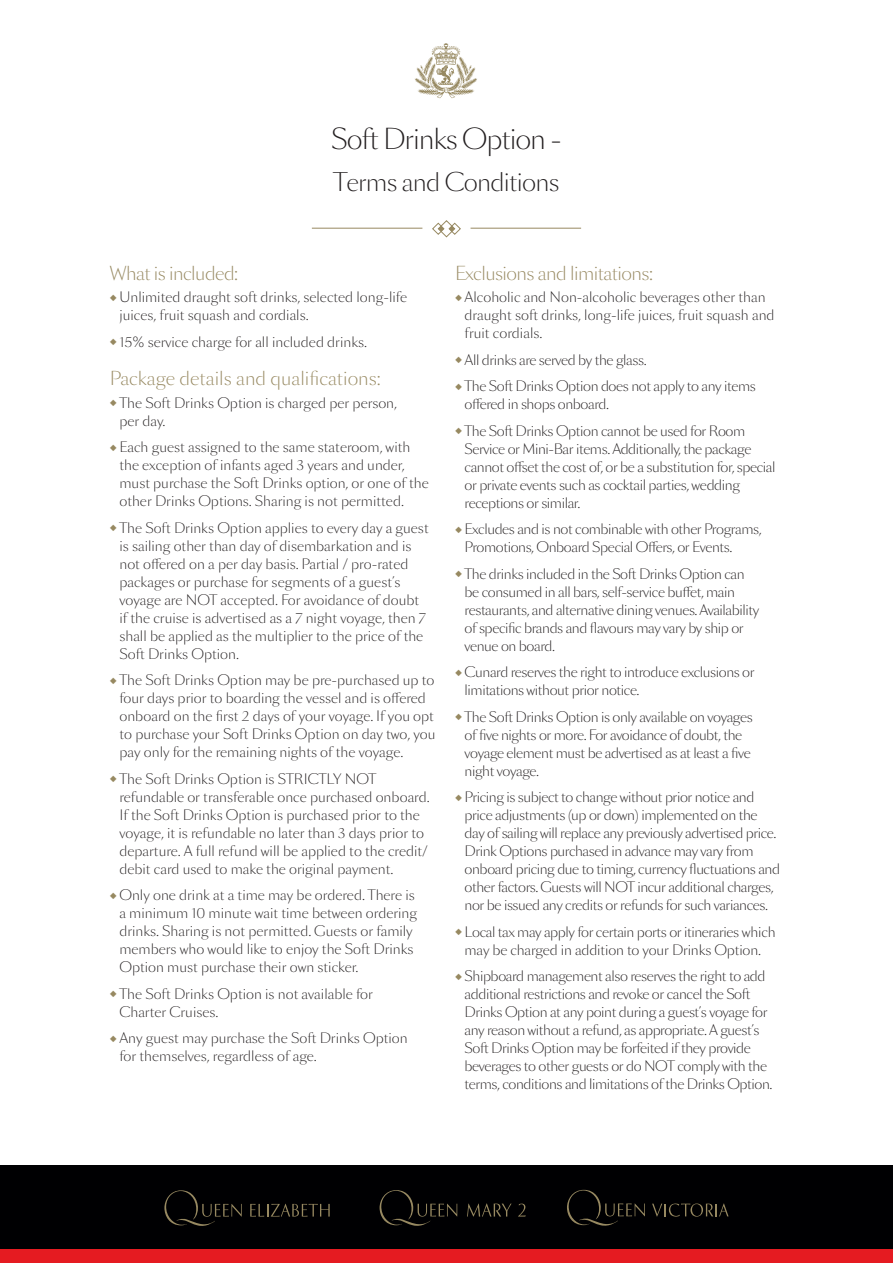
<style>
.page{position:relative;width:893px;height:1263px;background:#fff}
.page>*{position:absolute;margin:0;border:0;box-sizing:border-box;transform-origin:0 0}
.t1{font:300 27px "Sang Bleu Sans";letter-spacing:-.04em;color:#231f20}
.t2{font:300 24px "Sang Bleu Sans";letter-spacing:-.03em;color:#231f20}
.t3{font:300 18px "Sang Bleu Sans";letter-spacing:-.03em;color:#978961}
.t4{font:300 18px "Sang Bleu Sans";color:#978961}
.t5{font:300 13.5px/18px "Sang Bleu Sans";letter-spacing:-.02em;color:#231f20}
.t6{font:300 13.5px/18px "Sang Bleu Sans";color:#231f20}
.s1{color:#978961}
</style>
<div class="page">
<hr style="left:312px;top:228px;width:110px;height:1px;background:#978961">
<hr style="left:471px;top:228px;width:110px;height:1px;background:#978961">
<svg style="left:432px;top:220px;width:29px;height:17px"></svg>
<svg style="left:415px;top:43px;width:62px;height:55px"></svg>
<div style="left:0;top:1248px;width:893px;height:15px;background:#e51b21"></div>
<div style="left:0;top:1165px;width:893px;height:83px;background:#000002"></div>
<svg style="left:467px;top:1203px;width:45px;height:13px"></svg>
<svg style="left:518px;top:1203px;width:8px;height:13px"></svg>
<svg style="left:380px;top:1190px;width:77px;height:36px"></svg>
<svg style="left:164px;top:1190px;width:78px;height:36px"></svg>
<svg style="left:250px;top:1204px;width:80px;height:12px"></svg>
<svg style="left:567px;top:1190px;width:78px;height:36px"></svg>
<svg style="left:652px;top:1203px;width:77px;height:13px"></svg>
<h1 class="t1" style="left:331px;top:122px;width:232px">Soft Drinks Option -</h1>
<h2 class="t2" style="left:333px;top:167px;width:228px">Terms and Conditions</h2>
<h3 class="t3" style="left:110px;top:262px;width:129px">What is included:</h3>
<p class="t6" style="left:119px;top:289px;width:289px;text-indent:-10px"><span class="s1">◆</span> Unlimited draught soft drinks, selected long-life juices, fruit squash and cordials.</p>
<p class="t6" style="left:110px;top:333px;width:258px"><span class="s1">◆</span> 15% service charge for all included drinks.</p>
<h3 class="t4" style="left:110px;top:367px;width:272px">Package details and qualifications:</h3>
<p class="t6" style="left:119px;top:394px;width:279px;text-indent:-10px"><span class="s1">◆</span> The Soft Drinks Option is charged per person, per day.</p>
<p class="t6" style="left:119px;top:438px;width:311px;text-indent:-10px"><span class="s1">◆</span> Each guest assigned to the same stateroom, with the exception of infants aged 3 years and under, must purchase the Soft Drinks option, or one of the other Drinks Options. Sharing is not permitted.</p>
<p class="t6" style="left:119px;top:519px;width:311px;text-indent:-10px"><span class="s1">◆</span> The Soft Drinks Option applies to every day a guest is sailing other than day of disembarkation and is not offered on a per day basis. Partial / pro-rated packages or purchase for segments of a guest’s voyage are NOT accepted. For avoidance of doubt if the cruise is advertised as a 7 night voyage, then 7 shall be applied as the multiplier to the price of the Soft Drinks Option.</p>
<p class="t6" style="left:119px;top:671px;width:318px;text-indent:-10px"><span class="s1">◆</span> The Soft Drinks Option may be pre-purchased up to four days prior to boarding the vessel and is offered onboard on the first 2 days of your voyage. If you opt to purchase your Soft Drinks Option on day two, you pay only for the remaining nights of the voyage.</p>
<p class="t6" style="left:119px;top:770px;width:311px;text-indent:-10px"><span class="s1">◆</span> The Soft Drinks Option is STRICTLY NOT refundable or transferable once purchased onboard.<br>If the Soft Drinks Option is purchased prior to the voyage, it is refundable no later than 3 days prior to departure. A full refund will be applied to the credit/ debit card used to make the original payment.</p>
<p class="t6" style="left:119px;top:886px;width:299px;text-indent:-10px"><span class="s1">◆</span> Only one drink at a time may be ordered. There is a minimum 10 minute wait time between ordering drinks. Sharing is not permitted. Guests or family members who would like to enjoy the Soft Drinks Option must purchase their own sticker.</p>
<p class="t6" style="left:119px;top:985px;width:255px;text-indent:-10px"><span class="s1">◆</span> The Soft Drinks Option is not available for<br>Charter Cruises.</p>
<p class="t6" style="left:119px;top:1029px;width:290px;text-indent:-10px"><span class="s1">◆</span> Any guest may purchase the Soft Drinks Option for themselves, regardless of age.</p>
<h3 class="t3" style="left:455px;top:262px;width:199px">Exclusions and limitations:</h3>
<p class="t6" style="left:465px;top:289px;width:311px;text-indent:-10px"><span class="s1">◆</span> Alcoholic and Non-alcoholic beverages other than draught soft drinks, long-life juices, fruit squash and fruit cordials.</p>
<p class="t5" style="left:455px;top:351px;width:193px"><span class="s1">◆</span> All drinks are served by the glass.</p>
<p class="t5" style="left:465px;top:378px;width:293px;text-indent:-10px"><span class="s1">◆</span> The Soft Drinks Option does not apply to any items offered in shops onboard.</p>
<p class="t5" style="left:465px;top:422px;width:312px;text-indent:-10px"><span class="s1">◆</span> The Soft Drinks Option cannot be used for Room Service or Mini-Bar items. Additionally, the package cannot offset the cost of, or be a substitution for, special or private events such as cocktail parties, wedding receptions or similar.</p>
<p class="t5" style="left:465px;top:521px;width:298px;text-indent:-10px"><span class="s1">◆</span> Excludes and is not combinable with other Programs,<br>Promotions, Onboard Special Offers, or Events.</p>
<p class="t5" style="left:465px;top:565px;width:296px;text-indent:-10px"><span class="s1">◆</span> The drinks included in the Soft Drinks Option can be consumed in all bars, self-service buffet, main restaurants, and alternative dining venues. Availability of specific brands and flavours may vary by ship or venue on board.</p>
<p class="t5" style="left:465px;top:664px;width:291px;text-indent:-10px"><span class="s1">◆</span> Cunard reserves the right to introduce exclusions or limitations without prior notice.</p>
<p class="t5" style="left:465px;top:708px;width:290px;text-indent:-10px"><span class="s1">◆</span> The Soft Drinks Option is only available on voyages of five nights or more. For avoidance of doubt, the voyage element must be advertised as at least a five night voyage.</p>
<p class="t5" style="left:465px;top:789px;width:317px;text-indent:-10px"><span class="s1">◆</span> Pricing is subject to change without prior notice and price adjustments (up or down) implemented on the day of sailing will replace any previously advertised price.<br>Drink Options purchased in advance may vary from onboard pricing due to timing, currency fluctuations and other factors. Guests will NOT incur additional charges, nor be issued any credits or refunds for such variances.</p>
<p class="t5" style="left:455px;top:923px;width:322px;text-align:center"><span class="s1">◆</span> Local tax may apply for certain ports or itineraries which may be charged in addition to your Drinks Option.</p>
<p class="t5" style="left:465px;top:968px;width:309px;text-indent:-10px"><span class="s1">◆</span> Shipboard management also reserves the right to add additional restrictions and revoke or cancel the Soft Drinks Option at any point during a guest’s voyage for any reason without a refund, as appropriate. A guest’s Soft Drinks Option may be forfeited if they provide beverages to other guests or do NOT comply with the terms, conditions and limitations of the Drinks Option.</p>
</div>
